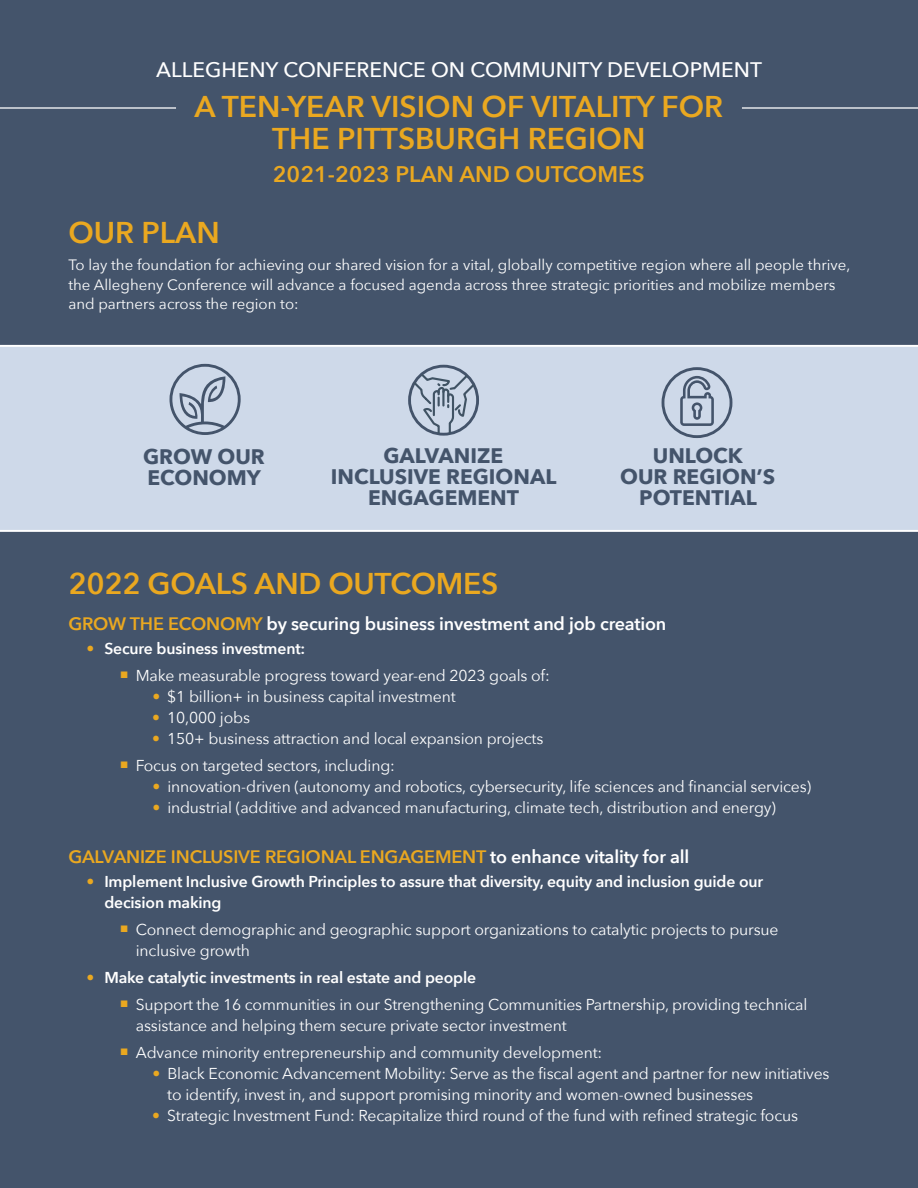
<style>
.page{position:relative;width:918px;height:1188px;background:#44546b}
.page>*{position:absolute;margin:0;border:0;box-sizing:border-box;transform-origin:0 0}
.t1{font:600 30px/31.5px "Avenir Next";color:#eaa820;text-align:center}
.t2{font:600 22.5px "Avenir Next";color:#eaa820}
.t3{font:700 21px/21px "Avenir Next";color:#44546b;text-align:center}
.t4{font:500 21px "Avenir Next";color:#fff}
.t5{font:600 18px "Avenir Next";letter-spacing:-.01em;color:#eaa820}
.t6{font:600 18px "Avenir Next";letter-spacing:-.01em;color:#fff}
.t7{font:15.75px/27px "Avenir Next";letter-spacing:-.01em;color:#fff}
.t8{font:600 15.75px/21px "Avenir Next";letter-spacing:-.01em;color:#fff}
.t9{font:15px/19.5px "Avenir Next";color:#fff}
.s1{color:#eaa820}
.s2{font-weight:600;color:#eaa820}
.s3{font-weight:600}
.s4{color:#fff}
.s5{font-weight:400;color:#eaa820}
</style>
<div class="page">
<div style="left:0;top:345px;width:918px;height:186px;background:#ced9e9"></div>
<svg style="left:170px;top:364px;width:71px;height:71px"></svg>
<svg style="left:408px;top:365px;width:71px;height:71px"></svg>
<svg style="left:662px;top:367px;width:70px;height:71px"></svg>
<hr style="left:0;top:107px;width:176px;height:2px;background:#fff">
<hr style="left:0;top:345px;width:918px;height:2px;background:#fff">
<hr style="left:0;top:530px;width:918px;height:2px;background:#fff">
<hr style="left:742px;top:107px;width:176px;height:2px;background:#fff">
<h3 class="t4" style="left:156px;top:52px;width:607px">ALLEGHENY CONFERENCE ON COMMUNITY DEVELOPMENT</h3>
<h1 class="t1" style="left:195px;top:90px;width:530px">A TEN-YEAR VISION OF VITALITY FOR<br>THE PITTSBURGH REGION</h1>
<h2 class="t2" style="left:273px;top:155px;width:373px">2021-2023 PLAN AND OUTCOMES</h2>
<h1 class="t1" style="left:68px;top:216px;width:153px">OUR PLAN</h1>
<p class="t9" style="left:68px;top:254px;width:784px">To lay the foundation for achieving our shared vision for a vital, globally competitive region where all people thrive, the Allegheny Conference will advance a focused agenda across three strategic priorities and mobilize members and partners across the region to:</p>
<h3 class="t3" style="left:143px;top:446px;width:123px;text-align:left">GROW OUR<br>ECONOMY</h3>
<h3 class="t3" style="left:331px;top:445px;width:227px">GALVANIZE<br>INCLUSIVE REGIONAL<br>ENGAGEMENT</h3>
<h3 class="t3" style="left:620px;top:445px;width:157px">UNLOCK<br>OUR REGION’S<br>POTENTIAL</h3>
<h1 class="t1" style="left:68px;top:567px;width:432px">2022 GOALS AND OUTCOMES</h1>
<p class="t6" style="left:68px;top:608px;width:599px"><span class="s1">GROW THE ECONOMY</span> by securing business investment and job creation</p>
<p class="t7" style="left:121px;top:635px;width:431px;text-indent:-34px"><span class="s2">•</span> <span class="s3">Secure business investment:<br></span><sup>N</sup> Make measurable progress toward year-end 2023 goals of:</p>
<p class="t7" style="left:152px;top:683px;width:305px"><span class="s1">•</span> $1 billion+ in business capital investment</p>
<p class="t7" style="left:152px;top:704px;width:99px"><span class="s1">•</span> 10,000 jobs</p>
<p class="t7" style="left:121px;top:725px;width:424px;text-indent:31px"><span class="s1">•</span> 150+ business attraction and local expansion projects<br><sup>N</sup> Focus on targeted sectors, including:</p>
<p class="t7" style="left:152px;top:773px;width:660px"><span class="s1">•</span> innovation-driven (autonomy and robotics, cybersecurity, life sciences and financial services)</p>
<p class="t7" style="left:152px;top:794px;width:625px"><span class="s1">•</span> industrial (additive and advanced manufacturing, climate tech, distribution and energy)</p>
<p class="t5" style="left:68px;top:841px;width:622px">GALVANIZE INCLUSIVE REGIONAL ENGAGEMENT <span class="s4">to enhance vitality for all</span></p>
<p class="t8" style="left:104px;top:870px;width:660px;text-indent:-18px"><span class="s5">•</span> Implement Inclusive Growth Principles to assure that diversity, equity and inclusion guide our decision making</p>
<p class="t7" style="left:136px;top:918px;width:644px;line-height:21px;text-indent:-15px"><sup>N</sup> Connect demographic and geographic support organizations to catalytic projects to pursue inclusive growth</p>
<p class="t7" style="left:121px;top:963px;width:688px;text-indent:-35px"><span class="s1">•</span> <span class="s3">Make catalytic investments in real estate and people<br></span><sup>N</sup> Support the 16 communities in our Strengthening Communities Partnership, providing technical</p>
<p class="t7" style="left:121px;top:1011px;width:483px;text-indent:15px">assistance and helping them secure private sector investment<br><sup>N</sup> Advance minority entrepreneurship and community development:</p>
<p class="t7" style="left:167px;top:1062px;width:664px;line-height:21px;text-indent:-15px"><span class="s1">•</span> Black Economic Advancement Mobility: Serve as the fiscal agent and partner for new initiatives to identify, invest in, and support promising minority and women-owned businesses</p>
<p class="t7" style="left:152px;top:1101px;width:647px"><span class="s1">•</span> Strategic Investment Fund: Recapitalize third round of the fund with refined strategic focus</p>
</div>
